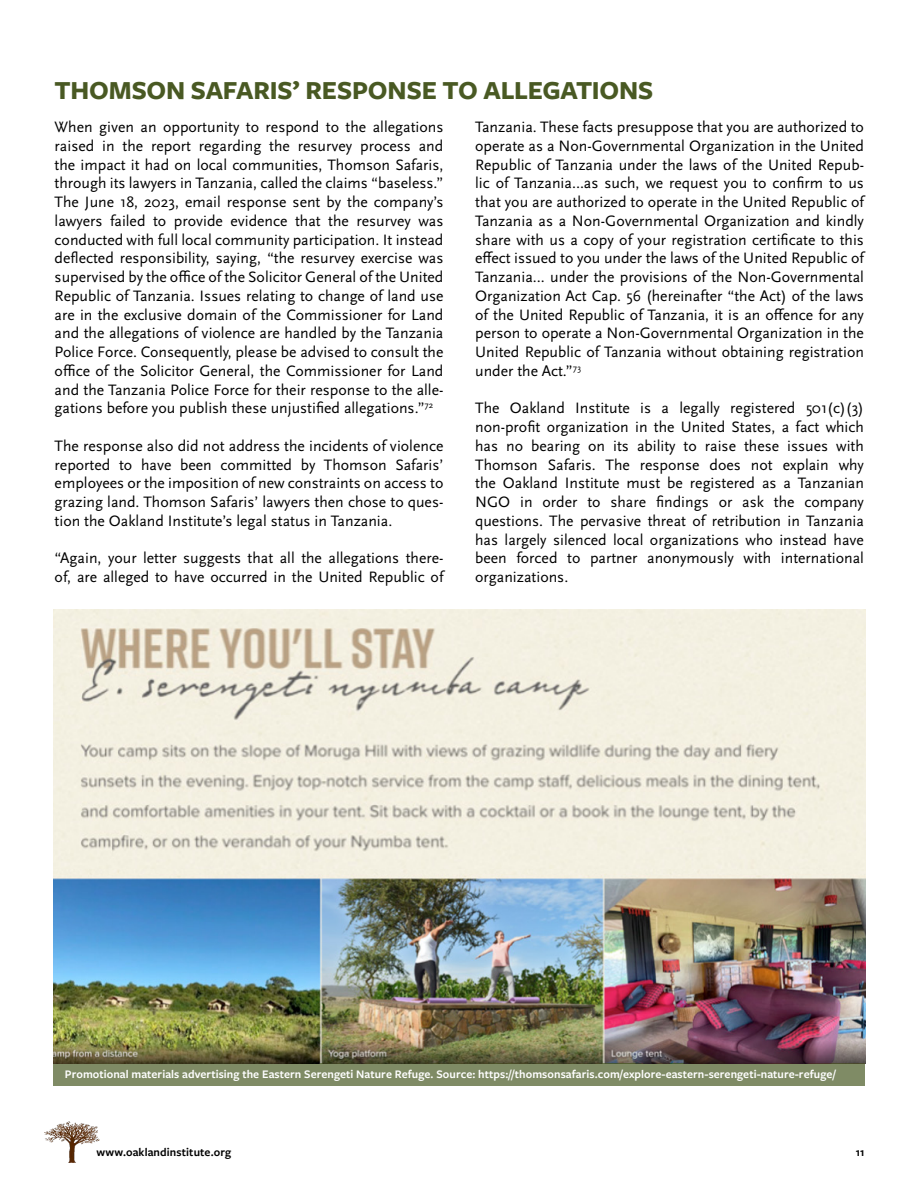
<style>
.page{position:relative;width:918px;height:1188px;background:#fff}
.page>*{position:absolute;margin:0;border:0;box-sizing:border-box;transform-origin:0 0}
.t1{font:700 27px "Freight Sans Pro";letter-spacing:-.005em;color:#495923}
.t2{font:15.75px/18.8px "Scala Sans Pro";color:#000;text-align:justify}
.t3{font:600 12px "Freight Sans Pro";letter-spacing:.005em;color:#fff}
.t4{font:600 12px "Freight Sans Pro";letter-spacing:.01em;color:#000}
</style>
<div class="page">
<img style="left:44px;top:1122px;width:55px;height:40px">
<img style="left:53px;top:868px;width:812px;height:195px">
<img style="left:53px;top:610px;width:812px;height:258px">
<div style="left:53px;top:1063px;width:812px;height:23px;background:#7f8b65"></div>
<h1 class="t1" style="left:55px;top:72px;width:600px">THOMSON SAFARIS’ RESPONSE TO ALLEGATIONS</h1>
<p class="t2" style="left:55px;top:118px;width:390px">When given an opportunity to respond to the allegations raised in the report regarding the resurvey process and the impact it had on local communities, Thomson Safaris, through its lawyers in Tanzania, called the claims “baseless.” The June 18, 2023, email response sent by the company’s lawyers failed to provide evidence that the resurvey was conducted with full local community participation. It instead deflected responsibility, saying, “the resurvey exercise was supervised by the office of the Solicitor General of the United Republic of Tanzania. Issues relating to change of land use are in the exclusive domain of the Commissioner for Land and the allegations of violence are handled by the Tanzania Police Force. Consequently, please be advised to consult the office of the Solicitor General, the Commissioner for Land and the Tanzania Police Force for their response to the alle&shy;gations before you publish these unjustified allegations.”<sup>72</sup></p>
<p class="t2" style="left:55px;top:437px;width:390px">The response also did not address the incidents of violence reported to have been committed by Thomson Safaris’ employees or the imposition of new constraints on access to grazing land. Thomson Safaris’ lawyers then chose to ques&shy;tion the Oakland Institute’s legal status in Tanzania.</p>
<p class="t2" style="left:55px;top:549px;width:390px">“Again, your letter suggests that all the allegations there&shy;of, are alleged to have occurred in the United Republic of</p>
<p class="t2" style="left:475px;top:118px;width:390px">Tanzania. These facts presuppose that you are authorized to operate as a Non-Governmental Organization in the United Republic of Tanzania under the laws of the United Repub&shy;lic of Tanzania…as such, we request you to confirm to us that you are authorized to operate in the United Republic of Tanzania as a Non-Governmental Organization and kindly share with us a copy of your registration certificate to this effect issued to you under the laws of the United Republic of Tanzania… under the provisions of the Non-Governmental Organization Act Cap. 56 (hereinafter “the Act) of the laws of the United Republic of Tanzania, it is an offence for any person to operate a Non-Governmental Organization in the United Republic of Tanzania without obtaining registration under the Act.”<sup>73</sup></p>
<p class="t2" style="left:475px;top:399px;width:390px">The Oakland Institute is a legally registered 501(c)(3) non-profit organization in the United States, a fact which has no bearing on its ability to raise these issues with Thomson Safaris. The response does not explain why the Oakland Institute must be registered as a Tanzanian NGO in order to share findings or ask the company questions. The pervasive threat of retribution in Tanzania has largely silenced local organizations who instead have been forced to partner anonymously with international organizations.</p>
<p class="t3" style="left:65px;top:1066px;width:772px">Promotional materials advertising the Eastern Serengeti Nature Refuge. Source: https://thomsonsafaris.com/explore-eastern-serengeti-nature-refuge/</p>
<p class="t4" style="left:97px;top:1144px;width:136px">www.oaklandinstitute.org</p>
<p class="t4" style="left:856px;top:1144px;width:10px">11</p>
</div>
